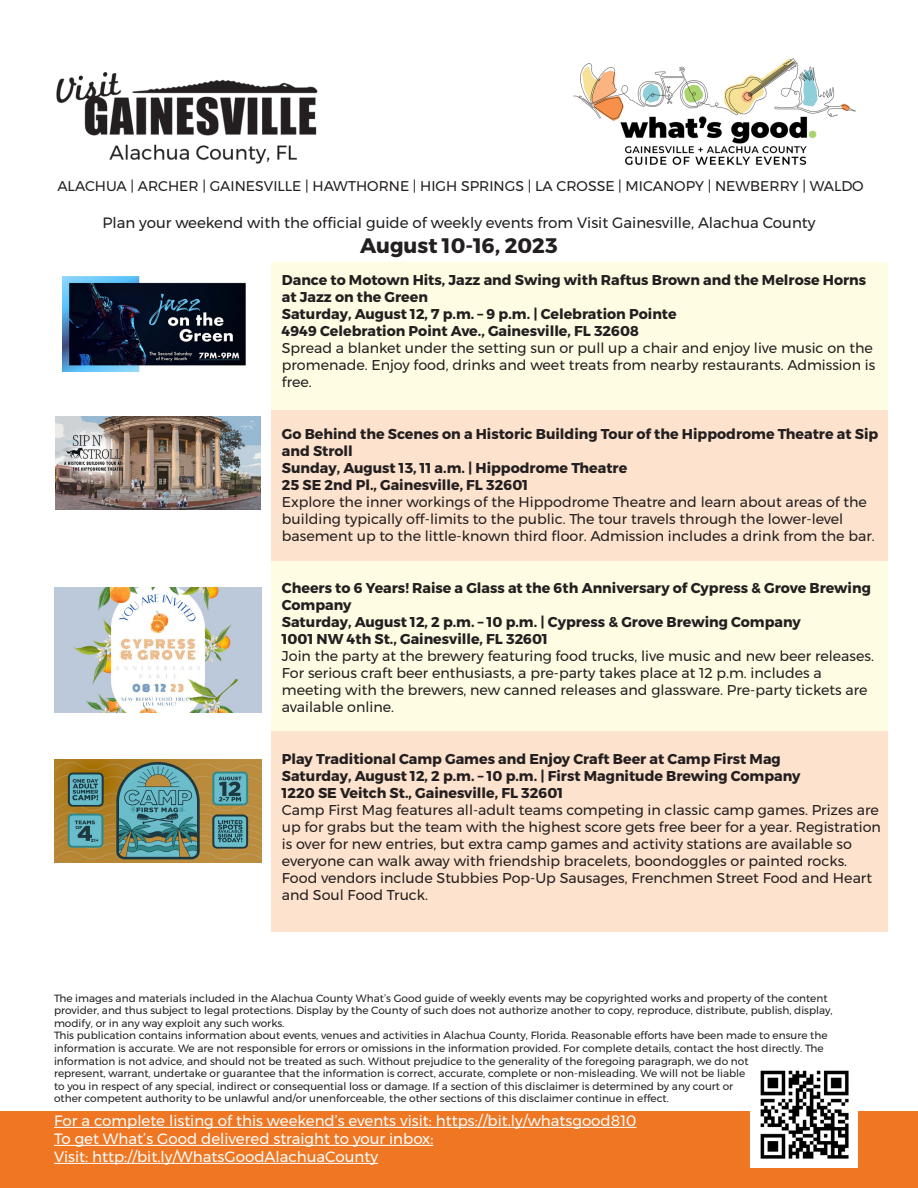
<style>
.page{position:relative;width:918px;height:1188px;background:#fff}
.page>*{position:absolute;margin:0;border:0;box-sizing:border-box;transform-origin:0 0}
.t1{font:700 21px "Montserrat";color:#231f20}
.t2{font:15px/18px "Montserrat";color:#fff}
.t3{font:15px "Montserrat";color:#231f20}
.t4{font:14.25px/17.1px "Montserrat";color:#231f20}
.t5{font:700 14.25px/17.1px "Montserrat";color:#231f20}
.t6{font:14.1px "Montserrat";color:#231f20}
.t7{font:10.5px/12.6px "Montserrat";color:#231f20}
</style>
<div class="page">
<div style="left:271px;top:410px;width:617px;height:151px;background:#fde2cd"></div>
<div style="left:271px;top:730px;width:617px;height:202px;background:#fde2cd"></div>
<div style="left:271px;top:262px;width:617px;height:148px;background:#fffce4"></div>
<div style="left:271px;top:561px;width:617px;height:169px;background:#fffce4"></div>
<div style="left:0;top:1111px;width:918px;height:77px;background:#ef7622"></div>
<hr style="left:54px;top:1127px;width:583px;height:1px;background:#fff">
<hr style="left:54px;top:1145px;width:379px;height:1px;background:#fff">
<hr style="left:54px;top:1163px;width:324px;height:1px;background:#fff">
<img style="left:54px;top:759px;width:207px;height:104px">
<div style="left:750px;top:1060px;width:108px;height:108px;background:#fff"></div>
<img style="left:760px;top:1070px;width:89px;height:89px">
<img style="left:56px;top:72px;width:262px;height:92px">
<img style="left:573px;top:58px;width:283px;height:107px">
<img style="left:63px;top:277px;width:183px;height:95px">
<img style="left:54px;top:587px;width:207px;height:125px">
<img style="left:56px;top:417px;width:205px;height:92px">
<p class="t6" style="left:57px;top:176px;width:808px">ALACHUA | ARCHER | GAINESVILLE | HAWTHORNE | HIGH SPRINGS | LA CROSSE | MICANOPY | NEWBERRY | WALDO</p>
<p class="t3" style="left:102px;top:211px;width:715px">Plan your weekend with the official guide of weekly events from Visit Gainesville, Alachua County</p>
<p class="t1" style="left:360px;top:229px;width:199px">August 10-16, 2023</p>
<p class="t5" style="left:282px;top:271px;width:586px">Dance to Motown Hits, Jazz and Swing with Raftus Brown and the Melrose Horns at Jazz on the Green</p>
<p class="t5" style="left:282px;top:306px;width:396px">Saturday, August 12, 7 p.m. – 9 p.m. | Celebration Pointe</p>
<p class="t5" style="left:282px;top:323px;width:359px">4949 Celebration Point Ave., Gainesville, FL 32608</p>
<p class="t4" style="left:282px;top:340px;width:595px">Spread a blanket under the setting sun or pull up a chair and enjoy live music on the promenade. Enjoy food, drinks and weet treats from nearby restaurants. Admission is free.</p>
<p class="t5" style="left:282px;top:425px;width:598px">Go Behind the Scenes on a Historic Building Tour of the Hippodrome Theatre at Sip and Stroll</p>
<p class="t5" style="left:282px;top:459px;width:347px">Sunday, August 13, 11 a.m. | Hippodrome Theatre</p>
<p class="t5" style="left:282px;top:477px;width:248px">25 SE 2nd Pl., Gainesville, FL 32601</p>
<p class="t4" style="left:282px;top:493px;width:594px">Explore the inner workings of the Hippodrome Theatre and learn about areas of the building typically off-limits to the public. The tour travels through the lower-level basement up to the little-known third floor. Admission includes a drink from the bar.</p>
<p class="t5" style="left:282px;top:579px;width:591px">Cheers to 6 Years! Raise a Glass at the 6th Anniversary of Cypress &amp; Grove Brewing<br>Company</p>
<p class="t5" style="left:282px;top:613px;width:521px">Saturday, August 12, 2 p.m. – 10 p.m. | Cypress &amp; Grove Brewing Company</p>
<p class="t5" style="left:282px;top:630px;width:268px">1001 NW 4th St., Gainesville, FL 32601</p>
<p class="t4" style="left:282px;top:647px;width:594px">Join the party at the brewery featuring food trucks, live music and new beer releases.<br>For serious craft beer enthusiasts, a pre-party takes place at 12 p.m. includes a meeting with the brewers, new canned releases and glassware. Pre-party tickets are available online.</p>
<p class="t5" style="left:282px;top:750px;width:500px">Play Traditional Camp Games and Enjoy Craft Beer at Camp First Mag</p>
<p class="t5" style="left:282px;top:767px;width:520px">Saturday, August 12, 2 p.m. – 10 p.m. | First Magnitude Brewing Company</p>
<p class="t5" style="left:282px;top:784px;width:283px">1220 SE Veitch St., Gainesville, FL 32601</p>
<p class="t4" style="left:282px;top:801px;width:601px">Camp First Mag features all-adult teams competing in classic camp games. Prizes are up for grabs but the team with the highest score gets free beer for a year. Registration is over for new entries, but extra camp games and activity stations are available so everyone can walk away with friendship bracelets, boondoggles or painted rocks.<br>Food vendors include Stubbies Pop-Up Sausages, Frenchmen Street Food and Heart and Soul Food Truck.</p>
<p class="t7" style="left:54px;top:992px;width:780px">The images and materials included in the Alachua County What’s Good guide of weekly events may be copyrighted works and property of the content provider, and thus subject to legal protections. Display by the County of such does not authorize another to copy, reproduce, distribute, publish, display, modify, or in any way exploit any such works.</p>
<p class="t7" style="left:54px;top:1029px;width:775px">This publication contains information about events, venues and activities in Alachua County, Florida. Reasonable efforts have been made to ensure the information is accurate. We are not responsible for errors or omissions in the information provided. For complete details, contact the host directly. The information is not advice, and should not be treated as such. Without prejudice to the generality of the foregoing paragraph, we do not<br>represent, warrant, undertake or guarantee that the information is correct, accurate, complete or non-misleading. We will not be liable<br>to you in respect of any special, indirect or consequential loss or damage. If a section of this disclaimer is determined by any court or<br>other competent authority to be unlawful and/or unenforceable, the other sections of this disclaimer continue in effect.</p>
<p class="t2" style="left:54px;top:1111px;width:584px">For a complete listing of this weekend’s events visit: https://bit.ly/whatsgood810<br>To get What’s Good delivered straight to your inbox:</p>
<p class="t2" style="left:54px;top:1147px;width:326px">Visit: http://bit.ly/WhatsGoodAlachuaCounty</p>
</div>
